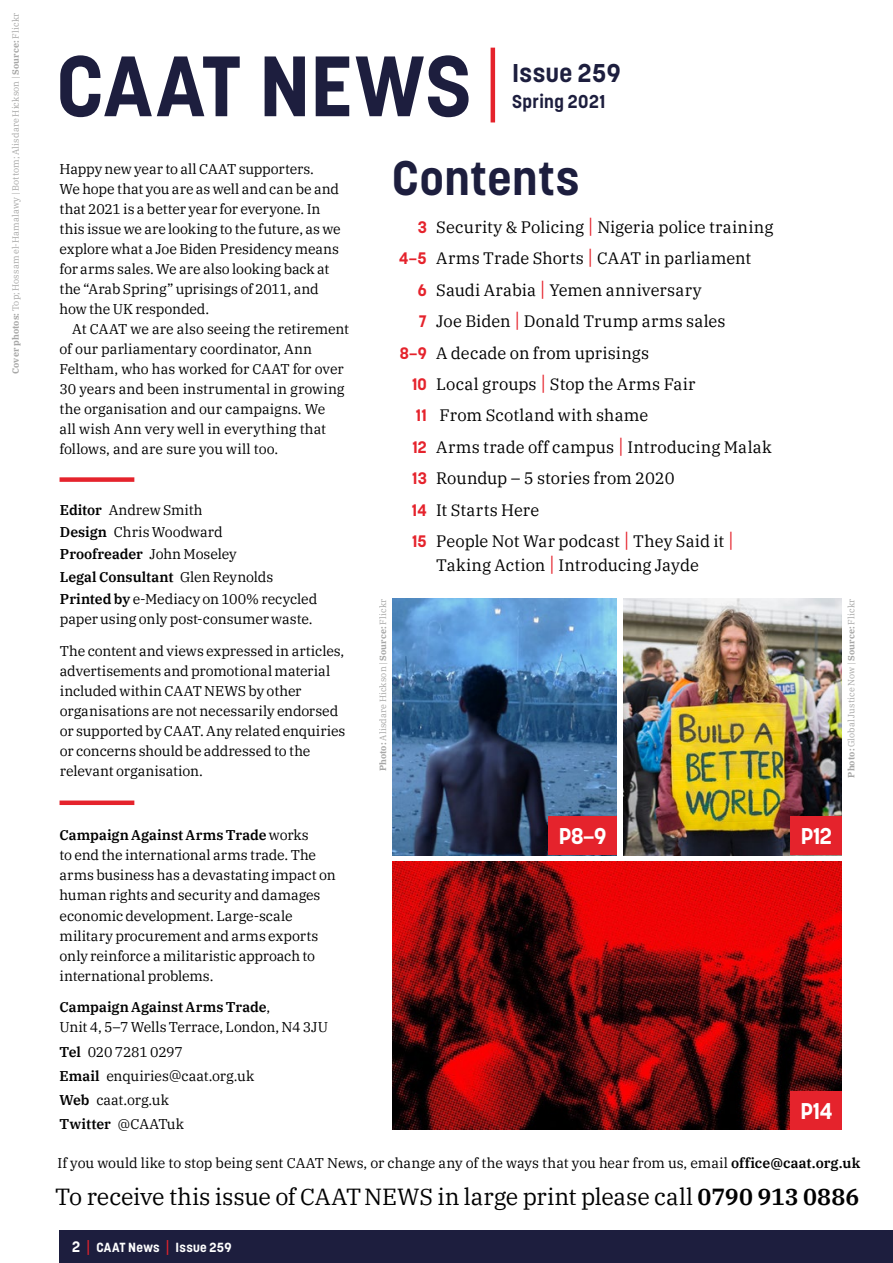
<style>
.page{position:relative;width:893px;height:1263px;background:#fff}
.page>*{position:absolute;margin:0;border:0;box-sizing:border-box;transform-origin:0 0}
.t1{font:700 84.75px "Korolev";letter-spacing:.01em;color:#1d1e3e}
.t2{font:700 47.85px "Korolev";letter-spacing:.015em;color:#1d1e3e}
.t3{font:700 25.5px "Korolev";letter-spacing:.015em;color:#1d1e3e}
.Body__First{font:23.25px "IBM Plex Serif";letter-spacing:-.005em;color:#000}
.Subhead{font:700 22.5px "Korolev";letter-spacing:-.02em;color:#fff}
.t4{font:700 18.3px "Korolev";letter-spacing:.02em;color:#1d1e3e}
.Body__First-2{font:16.5px/24px "IBM Plex Serif";letter-spacing:.01em;color:#000}
.Body__First-3{font:14.1px/20.1px "IBM Plex Serif";letter-spacing:-.005em;color:#000}
.Body__Indented{font:14.1px/20px "IBM Plex Serif";color:#000}
.Body__First-4{font:600 14.1px "IBM Plex Serif";color:#000}
.t5{font:700 13.05px "Korolev";letter-spacing:.025em;color:#fff}
.t6{font:9px "IBM Plex Serif";letter-spacing:.015em;color:#9d9d9c}
.s1{font-weight:700}
.s2{font-weight:600}
.s3{font-weight:400}
.s4{font-family:"Korolev";font-weight:700;color:#e5232c}
.s5{font-size:19.95px;color:#e5232c}
.s6{font-size:15px}
.s7{font-size:18.3px;color:#e5232c}
</style>
<div class="page">
<div style="left:60px;top:1231px;width:833px;height:32px;background:#1d1e3e"></div>
<img style="left:392px;top:861px;width:450px;height:268px">
<img style="left:623px;top:598px;width:219px;height:257px">
<div style="left:791px;top:817px;width:51px;height:38px;background:#e5232c"></div>
<img style="left:392px;top:598px;width:225px;height:257px">
<div style="left:549px;top:817px;width:68px;height:38px;background:#e5232c"></div>
<div style="left:791px;top:1091px;width:51px;height:38px;background:#e5232c"></div>
<hr style="left:491px;top:48px;width:4px;height:74px;background:#e5232c">
<div style="left:60px;top:477px;width:74px;height:5px;background:#e5232c"></div>
<div style="left:60px;top:800px;width:74px;height:5px;background:#e5232c"></div>
<p class="t6" style="left:9px;top:374px;width:363px;rotate:-90deg"><span class="s1">Cover photos:</span> Top; Hossam el-Hamalawy | Bottom; Alisdare Hickson | <span class="s1">Source:</span> Flickr</p>
<p class="t1" style="left:56px;top:33px;width:416px">CAAT NEWS</p>
<p class="t3" style="left:512px;top:57px;width:110px">Issue 259</p>
<p class="t4" style="left:512px;top:90px;width:95px">Spring 2021</p>
<p class="Body__First-3" style="left:60px;top:158px;width:283px">Happy new year to all CAAT supporters.<br>We hope that you are as well and can be and that 2021 is a better year for everyone. In this issue we are looking to the future, as we explore what a Joe Biden Presidency means for arms sales. We are also looking back at the “Arab Spring” uprisings of 2011, and how the UK responded.</p>
<p class="Body__Indented" style="left:60px;top:318px;width:291px;text-indent:13px">At CAAT we are also seeing the retirement of our parliamentary coordinator, Ann Feltham, who has worked for CAAT for over 30 years and been instrumental in growing the organisation and our campaigns. We<br>all wish Ann very well in everything that follows, and are sure you will too.</p>
<p class="Body__First-3" style="left:60px;top:499px;width:144px"><span class="s2">Editor</span> Andrew Smith</p>
<p class="Body__First-3" style="left:60px;top:521px;width:164px"><span class="s2">Design</span> Chris Woodward</p>
<p class="Body__First-4" style="left:60px;top:543px;width:178px">Proofreader <span class="s3">John Moseley</span></p>
<p class="Body__First-4" style="left:60px;top:565px;width:215px">Legal Consultant <span class="s3">Glen Reynolds</span></p>
<p class="Body__First-3" style="left:60px;top:588px;width:259px"><span class="s2">Printed by</span> e-Mediacy on 100% recycled paper using only post-consumer waste.</p>
<p class="Body__First-3" style="left:60px;top:639px;width:287px">The content and views expressed in articles, advertisements and promotional material included within CAAT NEWS by other organisations are not necessarily endorsed or supported by CAAT. Any related enquiries or concerns should be addressed to the relevant organisation.</p>
<p class="t2" style="left:392px;top:148px;width:189px">Contents</p>
<p class="t6" style="left:376px;top:771px;width:174px;rotate:-90deg"><span class="s1">Photo:</span> Alisdare Hickson | <span class="s1">Source:</span> Flickr</p>
<p class="Body__First-2" style="left:418px;top:213px;width:357px"><span class="s4">3</span> Security &amp; Policing <span class="s5">|</span> Nigeria police training</p>
<p class="Body__First-2" style="left:399px;top:245px;width:354px"><span class="s4">4–5</span> Arms Trade Shorts <span class="s5">|</span> CAAT in parliament</p>
<p class="Body__First-2" style="left:418px;top:276px;width:285px"><span class="s4">6</span> Saudi Arabia <span class="s5">|</span> Yemen anniversary</p>
<p class="Body__First-2" style="left:419px;top:308px;width:308px"><span class="s4">7</span> Joe Biden <span class="s5">|</span> Donald Trump arms sales</p>
<p class="Body__First-2" style="left:400px;top:339px;width:251px"><span class="s4">8–9</span> A decade on from uprisings</p>
<p class="Body__First-2" style="left:412px;top:371px;width:285px"><span class="s4">10</span> Local groups <span class="s5">|</span> Stop the Arms Fair</p>
<p class="Body__First-2" style="left:416px;top:402px;width:234px"><span class="s4">11</span> From Scotland with shame</p>
<p class="Body__First-2" style="left:412px;top:434px;width:361px"><span class="s4">12</span> Arms trade off campus <span class="s5">|</span> Introducing Malak</p>
<p class="Body__First-2" style="left:412px;top:465px;width:264px"><span class="s4">13</span> Roundup – 5 stories from 2020</p>
<p class="Body__First-2" style="left:412px;top:496px;width:129px"><span class="s4">14</span> It Starts Here</p>
<p class="Body__First-2" style="left:436px;top:528px;width:299px;text-indent:-24px"><span class="s4">15</span> People Not War podcast <span class="s5">|</span> They Said it <span class="s5">|<br></span>Taking Action <span class="s5">|</span> Introducing Jayde</p>
<p class="t6" style="left:844px;top:778px;width:181px;rotate:-90deg"><span class="s1">Photo:</span> Global Justice Now | <span class="s1">Source:</span> Flickr</p>
<p class="Body__First-3" style="left:60px;top:824px;width:278px"><span class="s2">Campaign Against Arms Trade</span> works<br>to end the international arms trade. The arms business has a devastating impact on human rights and security and damages economic development. Large-scale military procurement and arms exports only reinforce a militaristic approach to international problems.</p>
<p class="Body__First-3" style="left:60px;top:996px;width:270px"><span class="s2">Campaign Against Arms Trade</span>,<br>Unit 4, 5–7 Wells Terrace, London, N4 3JU</p>
<p class="Body__First-3" style="left:60px;top:1040px;width:125px"><span class="s2">Tel</span> 020 7281 0297</p>
<p class="Body__First-3" style="left:60px;top:1065px;width:196px"><span class="s2">Email</span> enquiries@caat.org.uk</p>
<p class="Body__First-3" style="left:60px;top:1089px;width:111px"><span class="s2">Web</span> caat.org.uk</p>
<p class="Body__First-4" style="left:60px;top:1113px;width:126px">Twitter <span class="s3">@CAATuk</span></p>
<p class="Subhead" style="left:559px;top:822px;width:49px">P8–9</p>
<p class="Subhead" style="left:801px;top:822px;width:33px">P12</p>
<p class="Subhead" style="left:800px;top:1096px;width:33px">P14</p>
<p class="Body__Indented" style="left:57px;top:1152px;width:804px">If you would like to stop being sent CAAT News, or change any of the ways that you hear from us, email <span class="s2">office@caat.org.uk</span></p>
<p class="Body__First" style="left:55px;top:1179px;width:806px">To receive this issue of CAATNEWS in large print please call <span class="s2">0790 913 0886</span></p>
<p class="t5" style="left:72px;top:1239px;width:161px"><span class="s6">2</span> <span class="s7">|</span> CAAT News <span class="s7">|</span> Issue 259</p>
</div>
